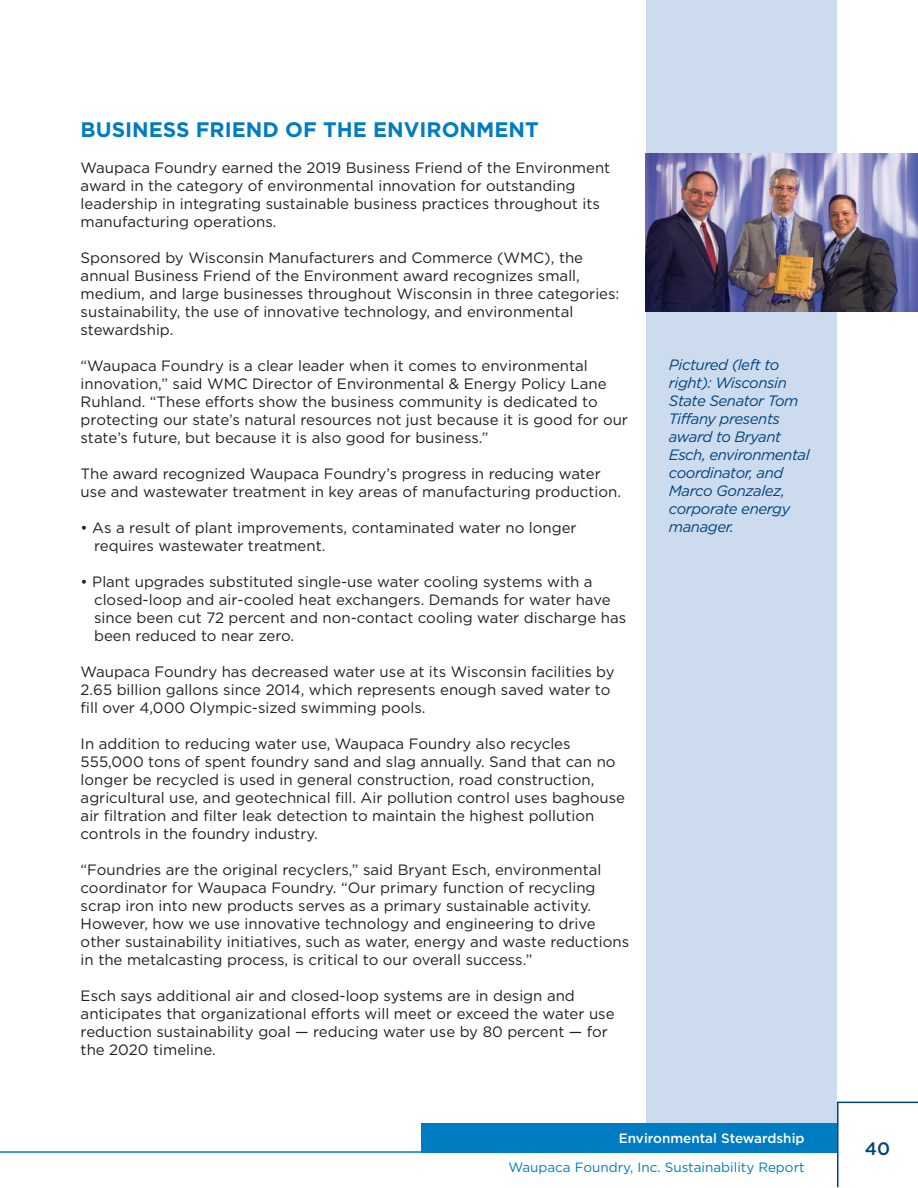
<style>
.page{position:relative;width:918px;height:1188px;background:#fff}
.page>*{position:absolute;margin:0;border:0;box-sizing:border-box;transform-origin:0 0}
.t1{font:700 21px "Gotham";color:#007cc2}
.t2{font:500 18px "Gotham";color:#00447b}
.t3{font:15px/18px "Gotham";color:#231f20}
.t4{font:italic 15px/18px "Gotham";letter-spacing:-.03em;color:#00447b}
.t5{font:13.5px "Gotham";color:#007cc2}
.t6{font:500 13.5px "Gotham";color:#fff}
</style>
<div class="page">
<div style="left:646px;top:0;width:191px;height:1123px;background:#cddbef"></div>
<div style="left:422px;top:1123px;width:415px;height:30px;background:#007cc2"></div>
<svg style="left:837px;top:1101px;width:81px;height:87px"></svg>
<hr style="left:0;top:1151px;width:837px;height:2px;background:#007cc2">
<img style="left:645px;top:153px;width:273px;height:159px">
<h1 class="t1" style="left:81px;top:118px;width:460px">BUSINESS FRIEND OF THE ENVIRONMENT</h1>
<p class="t3" style="left:81px;top:159px;width:531px">Waupaca Foundry earned the 2019 Business Friend of the Environment award in the category of environmental innovation for outstanding leadership in integrating sustainable business practices throughout its manufacturing operations.</p>
<p class="t3" style="left:81px;top:249px;width:540px">Sponsored by Wisconsin Manufacturers and Commerce (WMC), the annual Business Friend of the Environment award recognizes small, medium, and large businesses throughout Wisconsin in three categories: sustainability, the use of innovative technology, and environmental stewardship.</p>
<p class="t3" style="left:81px;top:357px;width:549px">“Waupaca Foundry is a clear leader when it comes to environmental innovation,” said WMC Director of Environmental &amp; Energy Policy Lane Ruhland. “These efforts show the business community is dedicated to protecting our state’s natural resources not just because it is good for our state’s future, but because it is also good for business.”</p>
<p class="t3" style="left:81px;top:465px;width:542px">The award recognized Waupaca Foundry’s progress in reducing water use and wastewater treatment in key areas of manufacturing production.</p>
<p class="t3" style="left:94px;top:519px;width:484px;text-indent:-14px">• As a result of plant improvements, contaminated water no longer requires wastewater treatment.</p>
<p class="t3" style="left:94px;top:573px;width:534px;text-indent:-14px">• Plant upgrades substituted single-use water cooling systems with a closed-loop and air-cooled heat exchangers. Demands for water have since been cut 72 percent and non-contact cooling water discharge has been reduced to near zero.</p>
<p class="t3" style="left:81px;top:663px;width:536px">Waupaca Foundry has decreased water use at its Wisconsin facilities by<br>2.65 billion gallons since 2014, which represents enough saved water to fill over 4,000 Olympic-sized swimming pools.</p>
<p class="t3" style="left:81px;top:735px;width:546px">In addition to reducing water use, Waupaca Foundry also recycles 555,000 tons of spent foundry sand and slag annually. Sand that can no longer be recycled is used in general construction, road construction, agricultural use, and geotechnical fill. Air pollution control uses baghouse air filtration and filter leak detection to maintain the highest pollution controls in the foundry industry.</p>
<p class="t3" style="left:81px;top:861px;width:550px">“Foundries are the original recyclers,” said Bryant Esch, environmental coordinator for Waupaca Foundry. “Our primary function of recycling scrap iron into new products serves as a primary sustainable activity.<br>However, how we use innovative technology and engineering to drive other sustainability initiatives, such as water, energy and waste reductions in the metalcasting process, is critical to our overall success.”</p>
<p class="t3" style="left:81px;top:987px;width:535px">Esch says additional air and closed-loop systems are in design and anticipates that organizational efforts will meet or exceed the water use reduction sustainability goal — reducing water use by 80 percent — for the 2020 timeline.</p>
<p class="t4" style="left:669px;top:356px;width:142px">Pictured (left to right): Wisconsin<br>State Senator Tom<br>Tiffany presents award to Bryant<br>Esch, environmental coordinator, and<br>Marco Gonzalez, corporate energy manager.</p>
<p class="t6" style="left:619px;top:1131px;width:187px">Environmental Stewardship</p>
<p class="t5" style="left:508px;top:1160px;width:298px">Waupaca Foundry, Inc. Sustainability Report</p>
<p class="t2" style="left:865px;top:1139px;width:27px">40</p>
</div>
